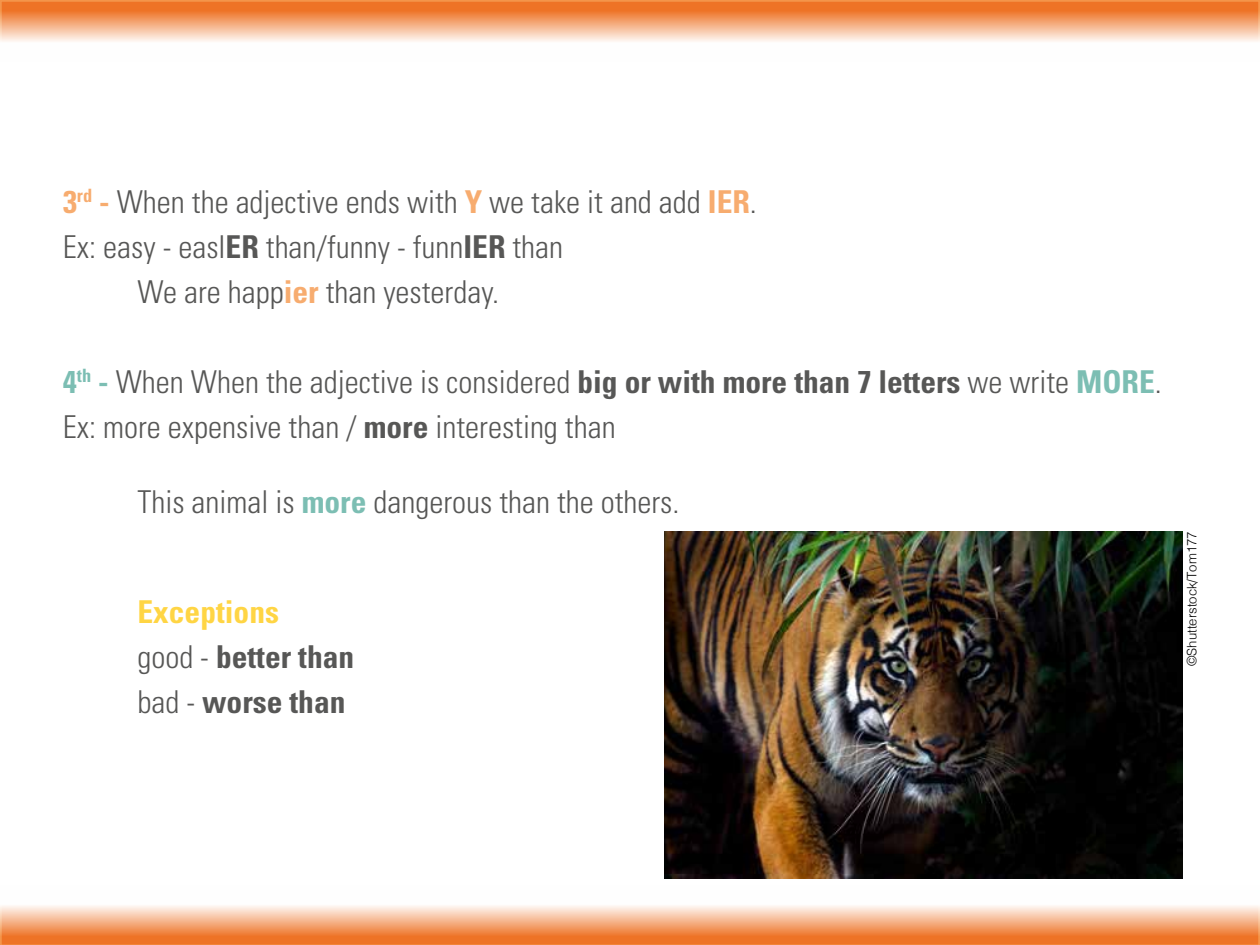
<style>
.page{position:relative;width:1260px;height:945px;background:#fff}
.page>*{position:absolute;margin:0;border:0;box-sizing:border-box;transform-origin:0 0}
.t1{font:300 condensed 31.5px/45.1px "Univers LT Std";color:#575756}
.t2{font:700 condensed 31.5px/45.1px "Univers LT Std";color:#575756}
.t3{font:300 13.12px "Helvetica";color:#000}
.s1{font-weight:700;color:#f7ac6f}
.s2{font-weight:700}
.s3{font-weight:700;color:#7cbeb3}
.s4{color:#ffd544}
.s5{font-weight:300}
</style>
<div class="page">
<svg style="left:0;top:0;width:1260px;height:42px;background:#f4a675"></svg>
<svg style="left:0;top:906px;width:1260px;height:39px;background:#f4a676"></svg>
<img style="left:665px;top:532px;width:517px;height:347px">
<p class="t1" style="left:63px;top:179px;width:695px"><span class="s1">3</span><sup>rd</sup> <span class="s1">-</span> When the adjective ends with <span class="s1">Y</span> we take it and add <span class="s1">IER</span>.</p>
<p class="t1" style="left:63px;top:224px;width:502px">Ex: easy - easI<span class="s2">ER</span> than/funny - funn<span class="s2">IER</span> than</p>
<p class="t1" style="left:137px;top:269px;width:363px">We are happ<span class="s1">ier</span> than yesterday.</p>
<p class="t1" style="left:63px;top:359px;width:1100px"><span class="s3">4</span><sup>th</sup> <span class="s3">-</span> When When the adjective is considered <span class="s2">big or with more than 7 letters</span> we write <span class="s3">MORE</span>.<br>Ex: more expensive than / <span class="s2">more</span> interesting than</p>
<p class="t1" style="left:137px;top:479px;width:544px">This animal is <span class="s3">more</span> dangerous than the others.</p>
<p class="t2" style="left:137px;top:589px;width:218px"><span class="s4">Exceptions<br></span><span class="s5">good -</span> better than <span class="s5">bad -</span> worse than</p>
<p class="t3" style="left:1181px;top:666px;width:136px;rotate:-90deg">©Shutterstock/Tom177</p>
</div>
